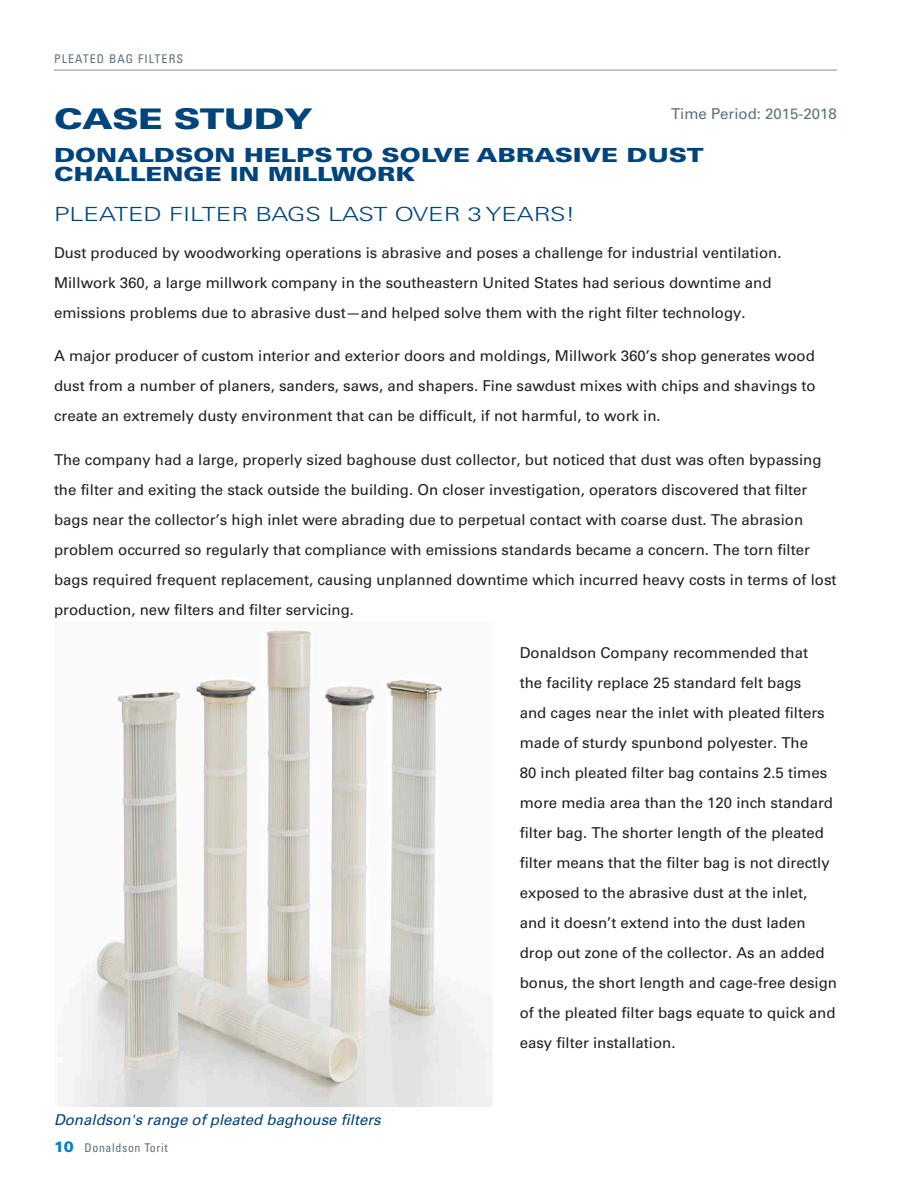
<style>
.page{position:relative;width:918px;height:1188px;background:#fff}
.page>*{position:absolute;margin:0;border:0;box-sizing:border-box;transform-origin:0 0}
.t1{font:900 28.5px "Univers LT Std";letter-spacing:-.02em;color:#00447c;scale:1.3 1}
.t2{font:900 19.5px/19.5px "Univers LT Std";color:#00447c;scale:1.3 1}
.t3{font:300 19.5px "Univers LT Std";color:#00447c;scale:1.3 1}
.t4{font:15px/30px "Univers LT Std";color:#231f20}
.t5{font:italic 15px "Univers LT Std";color:#00447c}
.t6{font:15px "Univers LT Std";color:#5d707c}
.t7{font:condensed 12px "Univers LT Std";letter-spacing:.09em;color:#5d707c}
.t8{font:condensed 12px "Univers LT Std";letter-spacing:.05em;color:#5d707c}
.s1{font-weight:900;font-stretch:normal;font-size:15px;color:#0082c7}
</style>
<div class="page">
<hr style="left:54px;top:69px;width:783px;height:2px;background:#aeb9c0">
<img style="left:69px;top:630px;width:422px;height:477px">
<p class="t7" style="left:54px;top:51px;width:131px">PLEATED BAG FILTERS</p>
<h1 class="t1" style="left:54px;top:101px;width:201px">CASE STUDY</h1>
<h2 class="t2" style="left:54px;top:145px;width:501px">DONALDSON HELPS TO SOLVE ABRASIVE DUST<br>CHALLENGE IN MILLWORK</h2>
<h2 class="t3" style="left:54px;top:202px;width:403px">PLEATED FILTER BAGS LAST OVER 3 YEARS!</h2>
<p class="t4" style="left:54px;top:237px;width:729px">Dust produced by woodworking operations is abrasive and poses a challenge for industrial ventilation.<br>Millwork 360, a large millwork company in the southeastern United States had serious downtime and emissions problems due to abrasive dust—and helped solve them with the right filter technology.</p>
<p class="t4" style="left:54px;top:341px;width:763px;text-align:justify">A major producer of custom interior and exterior doors and moldings, Millwork 360’s shop generates wood dust from a number of planers, sanders, saws, and shapers. Fine sawdust mixes with chips and shavings to create an extremely dusty environment that can be difficult, if not harmful, to work in.</p>
<p class="t4" style="left:54px;top:444px;width:784px">The company had a large, properly sized baghouse dust collector, but noticed that dust was often bypassing the filter and exiting the stack outside the building. On closer investigation, operators discovered that filter bags near the collector’s high inlet were abrading due to perpetual contact with coarse dust. The abrasion problem occurred so regularly that compliance with emissions standards became a concern. The torn filter bags required frequent replacement, causing unplanned downtime which incurred heavy costs in terms of lost production, new filters and filter servicing.</p>
<p class="t4" style="left:520px;top:638px;width:319px">Donaldson Company recommended that<br>the facility replace 25 standard felt bags<br>and cages near the inlet with pleated filters made of sturdy spunbond polyester. The<br>80 inch pleated filter bag contains 2.5 times more media area than the 120 inch standard filter bag. The shorter length of the pleated filter means that the filter bag is not directly exposed to the abrasive dust at the inlet, and it doesn’t extend into the dust laden drop out zone of the collector. As an added bonus, the short length and cage-free design of the pleated filter bags equate to quick and easy filter installation.</p>
<p class="t6" style="left:671px;top:105px;width:167px">Time Period: 2015-2018</p>
<p class="t5" style="left:54px;top:1110px;width:328px">Donaldson's range of pleated baghouse filters</p>
<p class="t8" style="left:54px;top:1140px;width:115px"><span class="s1">10</span> Donaldson Torit</p>
</div>
